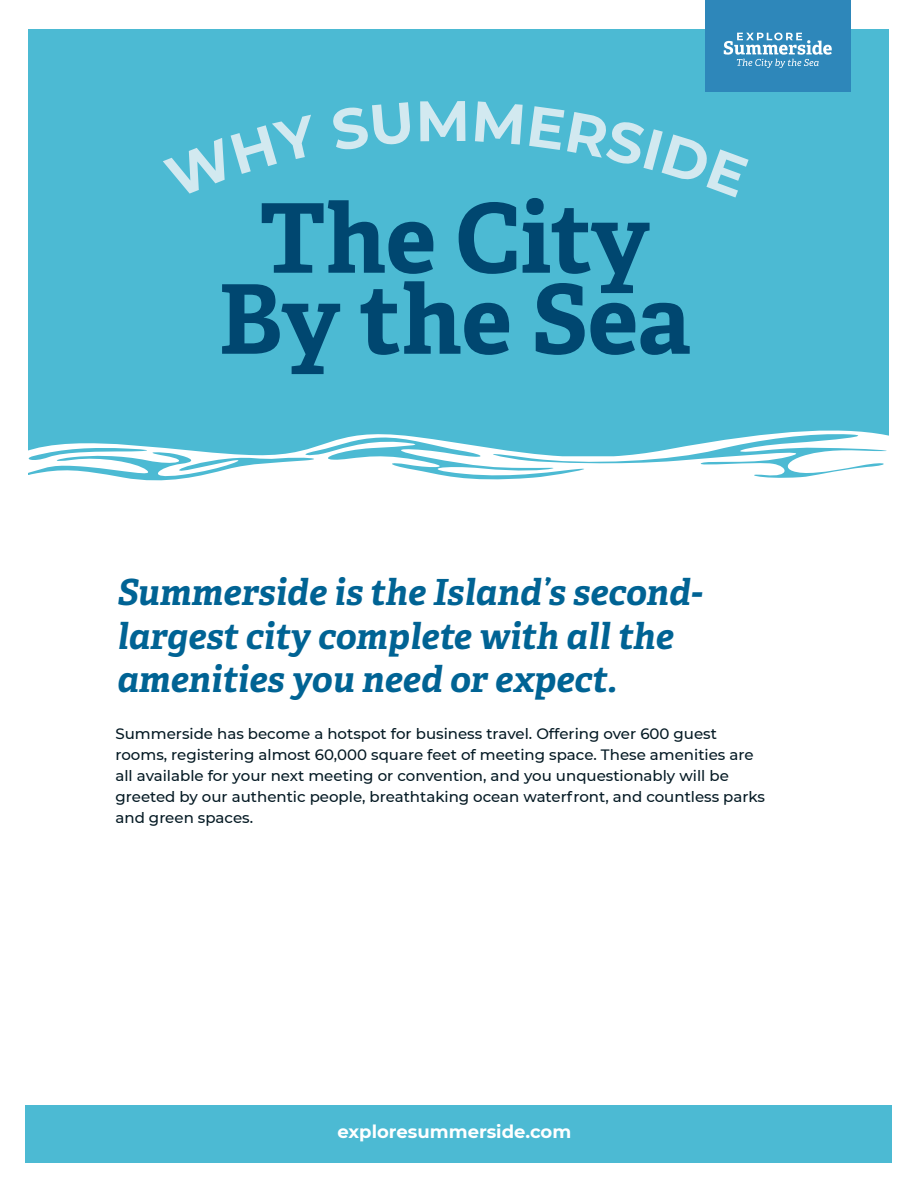
<style>
.page{position:relative;width:918px;height:1188px;background:#fff}
.page>*{position:absolute;margin:0;border:0;box-sizing:border-box;transform-origin:0 0}
.t1{font:700 96px/81px "Adelle";color:#004770;text-align:center}
.t2{font:700 57px "Montserrat";color:#d2e9f0}
.t3{font:italic 700 36px/43.2px "Adelle";color:#006394}
.t4{font:700 18px "Montserrat";color:#fff}
.t5{font:500 15px/21px "Montserrat";color:#051a24}
</style>
<div class="page">
<div style="left:26px;top:1105px;width:866px;height:57px;background:#4cbad3"></div>
<div style="left:28px;top:29px;width:862px;height:878px;background:#4cbad3"></div>
<div style="left:28px;top:426px;width:862px;height:481px;background:#fff"></div>
<div style="left:705px;top:0;width:145px;height:92px;background:#2e87ba"></div>
<svg style="left:724px;top:33px;width:108px;height:35px"></svg>
<h2 class="t2" style="left:416px;top:80px;width:57px">M</h2>
<h1 class="t1" style="left:218px;top:199px;width:474px">The City<br>By the Sea</h1>
<h3 class="t3" style="left:117px;top:571px;width:587px">Summerside is the Island’s second&shy;largest city complete with all the amenities you need or expect.</h3>
<p class="t5" style="left:116px;top:723px;width:651px">Summerside has become a hotspot for business travel. Offering over 600 guest rooms, registering almost 60,000 square feet of meeting space. These amenities are all available for your next meeting or convention, and you unquestionably will be greeted by our authentic people, breathtaking ocean waterfront, and countless parks and green spaces.</p>
<p class="t4" style="left:338px;top:1119px;width:235px">exploresummerside.com</p>
</div>
